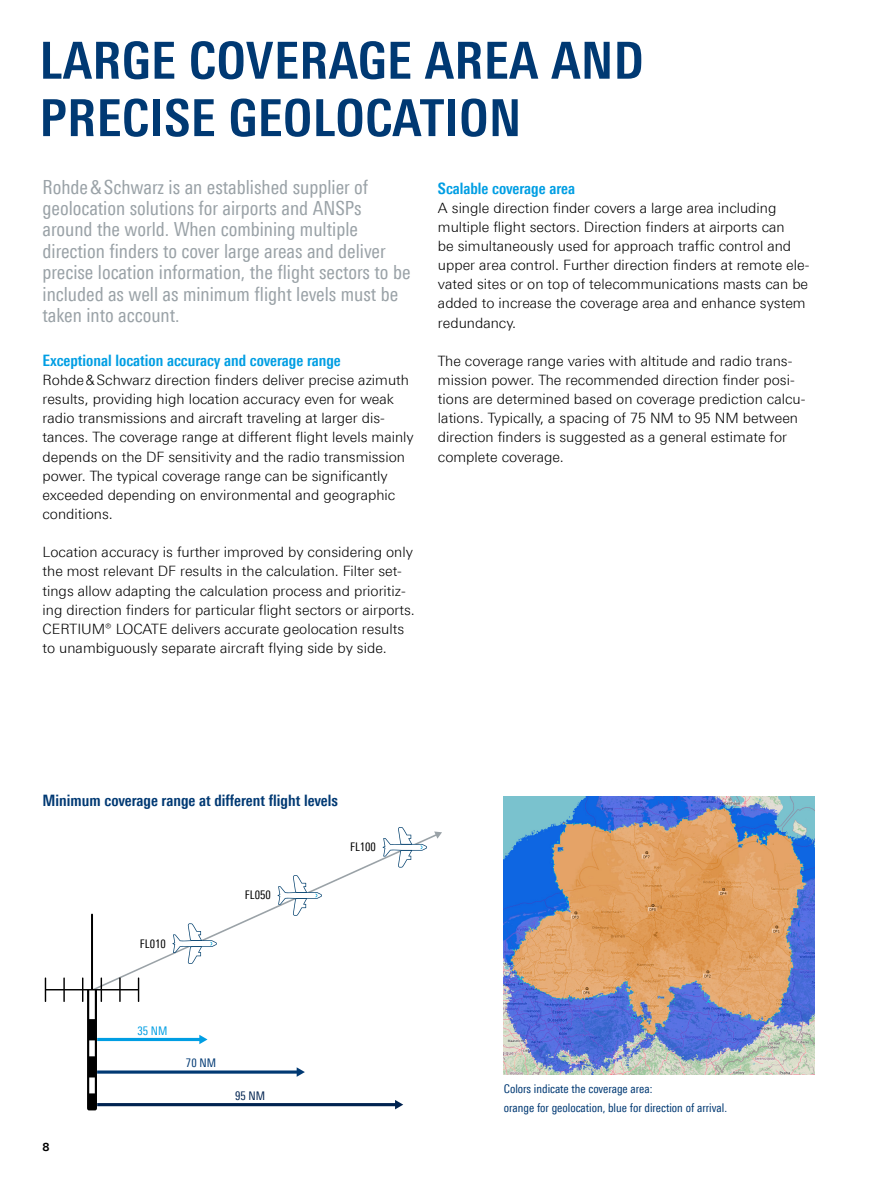
<style>
.page{position:relative;width:893px;height:1191px;background:#fff}
.page>*{position:absolute;margin:0;border:0;box-sizing:border-box;transform-origin:0 0}
.Seiten_Headline_34Pt{font:700 51px/57.4px "Linotype Univers 620 Cn";letter-spacing:.01em;color:#003973}
.Teaser_grau{font:19.5px/21.5px "Linotype Univers 420 Cn";color:#9aa2a7}
.Absatzfett_cyan{font:700 15.75px "Linotype Univers 620 Cn";color:#009ee3}
.Grafik_Tabelle_Übers{font:700 15.75px "Linotype Univers 620 Cn";color:#003973}
.Haupttext_ohne_Absta{font:300 14.25px/19.2px "Linotype Univers 330";color:#000}
.Haupttext{font:300 14.25px/19.2px "Linotype Univers 330";color:#000}
.Bildunterschrift{font:12px/19.2px "Linotype Univers 420 Cn";color:#003973}
.t1{font:11.85px "Linotype Univers 420 Cn";color:#000}
.t2{font:11.85px "Linotype Univers 420 Cn";color:#009ee3}
.t3{font:11.85px "Linotype Univers 420 Cn";color:#003973}
.t4{font:11.85px "Linotype Univers 420 Cn";color:#002350}
.t5{font:700 11.25px "Linotype Univers 630";color:#000}
</style>
<div class="page">
<svg style="left:45px;top:827px;width:397px;height:283px"></svg>
<img style="left:504px;top:796px;width:310px;height:278px">
<p class="Seiten_Headline_34Pt" style="left:40px;top:31px;width:605px">LARGE COVERAGE AREA AND<br>PRECISE GEOLOCATION</p>
<p class="Teaser_grau" style="left:43px;top:176px;width:369px">Rohde&amp;Schwarz is an established supplier of geolocation solutions for airports and ANSPs around the world. When combining multiple direction finders to cover large areas and deliver precise location information, the flight sectors to be included as well as minimum flight levels must be taken into account.</p>
<p class="Absatzfett_cyan" style="left:43px;top:351px;width:300px">Exceptional location accuracy and coverage range</p>
<p class="Haupttext_ohne_Absta" style="left:43px;top:370px;width:373px">Rohde&amp;Schwarz direction finders deliver precise azimuth results, providing high location accuracy even for weak radio transmissions and aircraft traveling at larger dis&shy;tances. The coverage range at different flight levels mainly depends on the DF sensitivity and the radio transmission power. The typical coverage range can be significantly exceeded depending on environmental and geographic conditions.</p>
<p class="Haupttext" style="left:43px;top:542px;width:374px">Location accuracy is further improved by considering only the most relevant DF results in the calculation. Filter set&shy;tings allow adapting the calculation process and prioritiz&shy;ing direction finders for particular flight sectors or airports.<br>CERTIUM® LOCATE delivers accurate geolocation results to unambiguously separate aircraft flying side by side.</p>
<p class="Absatzfett_cyan" style="left:438px;top:179px;width:139px">Scalable coverage area</p>
<p class="Haupttext_ohne_Absta" style="left:438px;top:198px;width:373px">A single direction finder covers a large area including multiple flight sectors. Direction finders at airports can<br>be simultaneously used for approach traffic control and upper area control. Further direction finders at remote ele&shy;vated sites or on top of telecommunications masts can be added to increase the coverage area and enhance system redundancy.</p>
<p class="Haupttext" style="left:438px;top:351px;width:369px">The coverage range varies with altitude and radio trans&shy;mission power. The recommended direction finder posi&shy;tions are determined based on coverage prediction calcu&shy;lations. Typically, a spacing of 75 NM to 95 NM between direction finders is suggested as a general estimate for complete coverage.</p>
<p class="Grafik_Tabelle_Übers" style="left:43px;top:791px;width:297px">Minimum coverage range at different flight levels</p>
<p class="t1" style="left:350px;top:840px;width:27px">FL100</p>
<p class="t1" style="left:245px;top:888px;width:27px">FL050</p>
<p class="t1" style="left:140px;top:936px;width:27px">FL010</p>
<p class="t5" style="left:43px;top:1139px;width:9px">8</p>
<p class="t2" style="left:137px;top:1023px;width:32px">35 NM</p>
<p class="t3" style="left:186px;top:1056px;width:32px">70 NM</p>
<p class="t4" style="left:235px;top:1088px;width:32px">95 NM</p>
<p class="Bildunterschrift" style="left:504px;top:1079px;width:225px">Colors indicate the coverage area:<br>orange for geolocation, blue for direction of arrival.</p>
</div>
